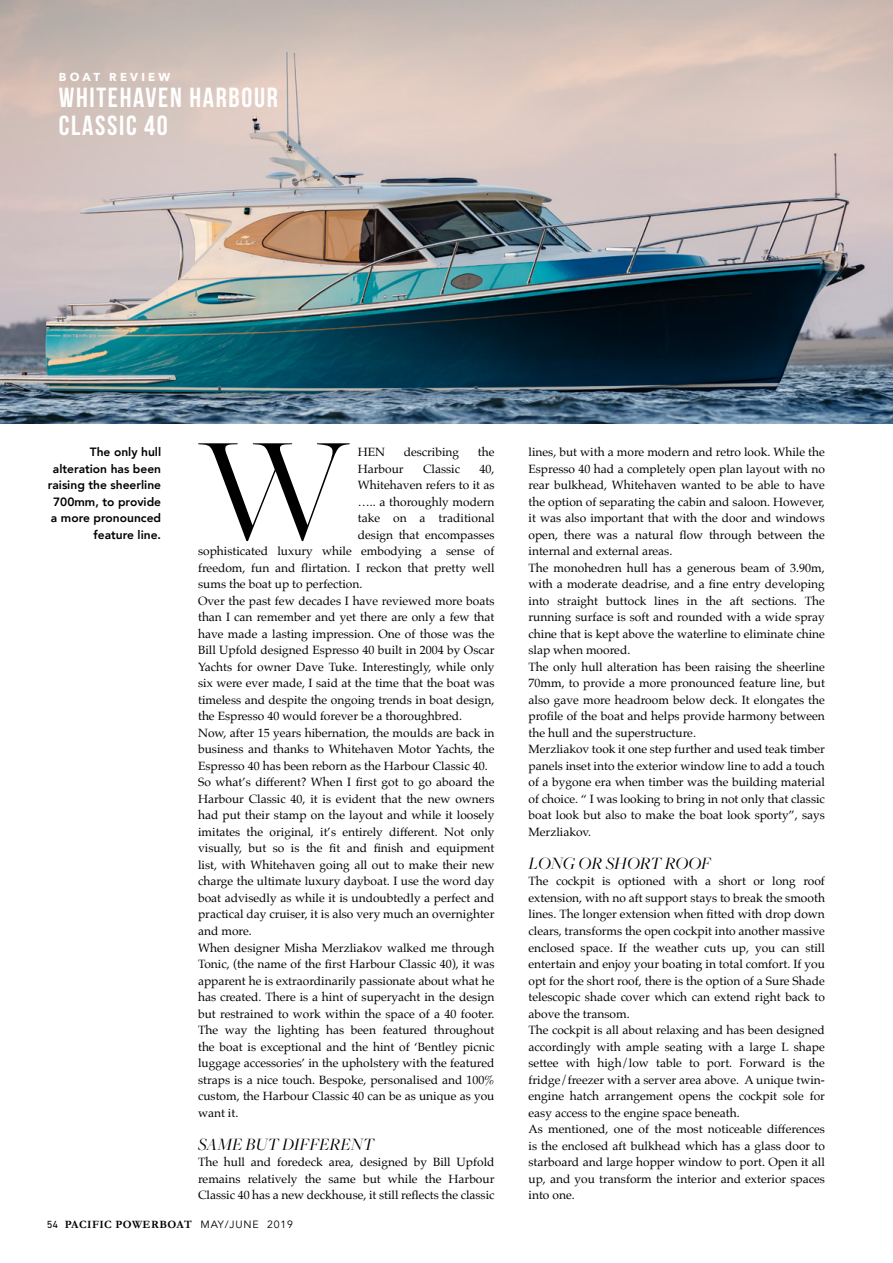
<style>
.page{position:relative;width:893px;height:1263px;background:#fff}
.page>*{position:absolute;margin:0;border:0;box-sizing:border-box;transform-origin:0 0}
.t1{font:153px "Freight Big Pro";color:#000}
.t2{font:27.6px/27.6px "Bebas Neue";letter-spacing:.06em;color:#fff}
.t3{font:italic 18px "Freight Big Pro";color:#000}
.t4{font:12px/16.5px "Palatino";color:#000}
.t5{font:800 12px/16.5px "Avenir";color:#000;text-align:right}
.t6{font:700 11.55px "Avenir Next";letter-spacing:.28em;color:#fff}
.t7{font:700 11.25px "Garamond";letter-spacing:.04em;color:#000}
.s1{font-family:"DIN Next LT Pro";font-weight:400;font-size:10.5px}
.s2{font-family:"Avenir";font-weight:400;font-size:10.5px}
</style>
<div class="page">
<img style="left:0;top:0;width:893px;height:423px">
<p class="t6" style="left:59px;top:69px;width:113px">BOAT REVIEW</p>
<h2 class="t2" style="left:59px;top:83px;width:221px">WHITEHAVEN HARBOUR<br>CLASSIC 40</h2>
<p class="t5" style="left:48px;top:444px;width:115px">The only hull alteration has been raising the sheerline<br>700mm, to provide a more pronounced feature line.</p>
<h1 class="t1" style="left:199px;top:391px;width:153px">W</h1>
<p class="t4" style="left:358px;top:445px;width:29px">HEN</p>
<p class="t4" style="left:404px;top:445px;width:57px">describing</p>
<p class="t4" style="left:478px;top:445px;width:18px">the</p>
<p class="t4" style="left:358px;top:461px;width:47px">Harbour</p>
<p class="t4" style="left:423px;top:461px;width:38px">Classic</p>
<p class="t4" style="left:479px;top:461px;width:16px">40,</p>
<p class="t4" style="left:358px;top:478px;width:138px">Whitehaven refers to it as</p>
<p class="t4" style="left:358px;top:494px;width:138px">….. a thoroughly modern</p>
<p class="t4" style="left:358px;top:511px;width:138px">take on a traditional</p>
<p class="t4" style="left:358px;top:527px;width:138px">design that encompasses</p>
<p class="t4" style="left:198px;top:544px;width:298px">sophisticated luxury while embodying a sense of</p>
<p class="t4" style="left:198px;top:560px;width:298px">freedom, fun and flirtation. I reckon that pretty well</p>
<p class="t4" style="left:198px;top:577px;width:166px">sums the boat up to perfection.</p>
<p class="t4" style="left:198px;top:593px;width:298px">Over the past few decades I have reviewed more boats</p>
<p class="t4" style="left:198px;top:610px;width:298px">than I can remember and yet there are only a few that</p>
<p class="t4" style="left:198px;top:626px;width:298px">have made a lasting impression. One of those was the</p>
<p class="t4" style="left:198px;top:643px;width:298px">Bill Upfold designed Espresso 40 built in 2004 by Oscar</p>
<p class="t4" style="left:198px;top:659px;width:298px">Yachts for owner Dave Tuke. Interestingly, while only</p>
<p class="t4" style="left:198px;top:676px;width:298px">six were ever made, I said at the time that the boat was</p>
<p class="t4" style="left:198px;top:692px;width:298px">timeless and despite the ongoing trends in boat design,</p>
<p class="t4" style="left:198px;top:709px;width:266px">the Espresso 40 would forever be a thoroughbred.</p>
<p class="t4" style="left:198px;top:725px;width:298px">Now, after 15 years hibernation, the moulds are back in</p>
<p class="t4" style="left:198px;top:742px;width:298px">business and thanks to Whitehaven Motor Yachts, the</p>
<p class="t4" style="left:198px;top:758px;width:291px">Espresso 40 has been reborn as the Harbour Classic 40.</p>
<p class="t4" style="left:198px;top:775px;width:298px">So what’s different? When I first got to go aboard the</p>
<p class="t4" style="left:198px;top:791px;width:298px">Harbour Classic 40, it is evident that the new owners</p>
<p class="t4" style="left:198px;top:808px;width:298px">had put their stamp on the layout and while it loosely</p>
<p class="t4" style="left:198px;top:824px;width:298px">imitates the original, it’s entirely different. Not only</p>
<p class="t4" style="left:198px;top:841px;width:298px">visually, but so is the fit and finish and equipment</p>
<p class="t4" style="left:198px;top:857px;width:298px">list, with Whitehaven going all out to make their new</p>
<p class="t4" style="left:198px;top:874px;width:298px">charge the ultimate luxury dayboat. I use the word day</p>
<p class="t4" style="left:198px;top:890px;width:298px">boat advisedly as while it is undoubtedly a perfect and</p>
<p class="t4" style="left:198px;top:907px;width:298px">practical day cruiser, it is also very much an overnighter</p>
<p class="t4" style="left:198px;top:923px;width:55px">and more.</p>
<p class="t4" style="left:198px;top:940px;width:298px">When designer Misha Merzliakov walked me through</p>
<p class="t4" style="left:198px;top:956px;width:298px">Tonic, (the name of the first Harbour Classic 40), it was</p>
<p class="t4" style="left:198px;top:973px;width:298px">apparent he is extraordinarily passionate about what he</p>
<p class="t4" style="left:198px;top:989px;width:298px">has created. There is a hint of superyacht in the design</p>
<p class="t4" style="left:198px;top:1006px;width:298px">but restrained to work within the space of a 40 footer.</p>
<p class="t4" style="left:198px;top:1022px;width:298px">The way the lighting has been featured throughout</p>
<p class="t4" style="left:198px;top:1039px;width:298px">the boat is exceptional and the hint of ‘Bentley picnic</p>
<p class="t4" style="left:198px;top:1055px;width:298px">luggage accessories’ in the upholstery with the featured</p>
<p class="t4" style="left:198px;top:1072px;width:298px">straps is a nice touch. Bespoke, personalised and 100%</p>
<p class="t4" style="left:198px;top:1088px;width:298px">custom, the Harbour Classic 40 can be as unique as you</p>
<p class="t4" style="left:198px;top:1105px;width:42px">want it.</p>
<h3 class="t3" style="left:198px;top:1132px;width:178px">SAME BUT DIFFERENT</h3>
<p class="t4" style="left:198px;top:1154px;width:298px;text-align:justify">The hull and foredeck area, designed by Bill Upfold remains relatively the same but while the Harbour Classic 40 has a new deckhouse, it still reflects the classic</p>
<p class="t7" style="left:47px;top:1218px;width:248px"><span class="s1">54</span> PACIFIC POWERBOAT <span class="s2">MAY/JUNE 2019</span></p>
<p class="t4" style="left:528px;top:445px;width:298px">lines, but with a more modern and retro look. While the Espresso 40 had a completely open plan layout with no rear bulkhead, Whitehaven wanted to be able to have the option of separating the cabin and saloon. However, it was also important that with the door and windows open, there was a natural flow through between the internal and external areas.<br>The monohedren hull has a generous beam of 3.90m, with a moderate deadrise, and a fine entry developing into straight buttock lines in the aft sections. The running surface is soft and rounded with a wide spray chine that is kept above the waterline to eliminate chine slap when moored.<br>The only hull alteration has been raising the sheerline 70mm, to provide a more pronounced feature line, but also gave more headroom below deck. It elongates the profile of the boat and helps provide harmony between the hull and the superstructure.<br>Merzliakov took it one step further and used teak timber panels inset into the exterior window line to add a touch of a bygone era when timber was the building material of choice. “ I was looking to bring in not only that classic boat look but also to make the boat look sporty”, says Merzliakov.</p>
<h3 class="t3" style="left:528px;top:851px;width:184px">LONG OR SHORT ROOF</h3>
<p class="t4" style="left:528px;top:874px;width:298px">The cockpit is optioned with a short or long roof extension, with no aft support stays to break the smooth lines. The longer extension when fitted with drop down clears, transforms the open cockpit into another massive enclosed space. If the weather cuts up, you can still entertain and enjoy your boating in total comfort. If you opt for the short roof, there is the option of a Sure Shade telescopic shade cover which can extend right back to above the transom.<br>The cockpit is all about relaxing and has been designed accordingly with ample seating with a large L shape settee with high/low table to port. Forward is the fridge/freezer with a server area above. A unique twin&shy;engine hatch arrangement opens the cockpit sole for easy access to the engine space beneath.<br>As mentioned, one of the most noticeable differences is the enclosed aft bulkhead which has a glass door to starboard and large hopper window to port. Open it all up, and you transform the interior and exterior spaces into one.</p>
</div>
